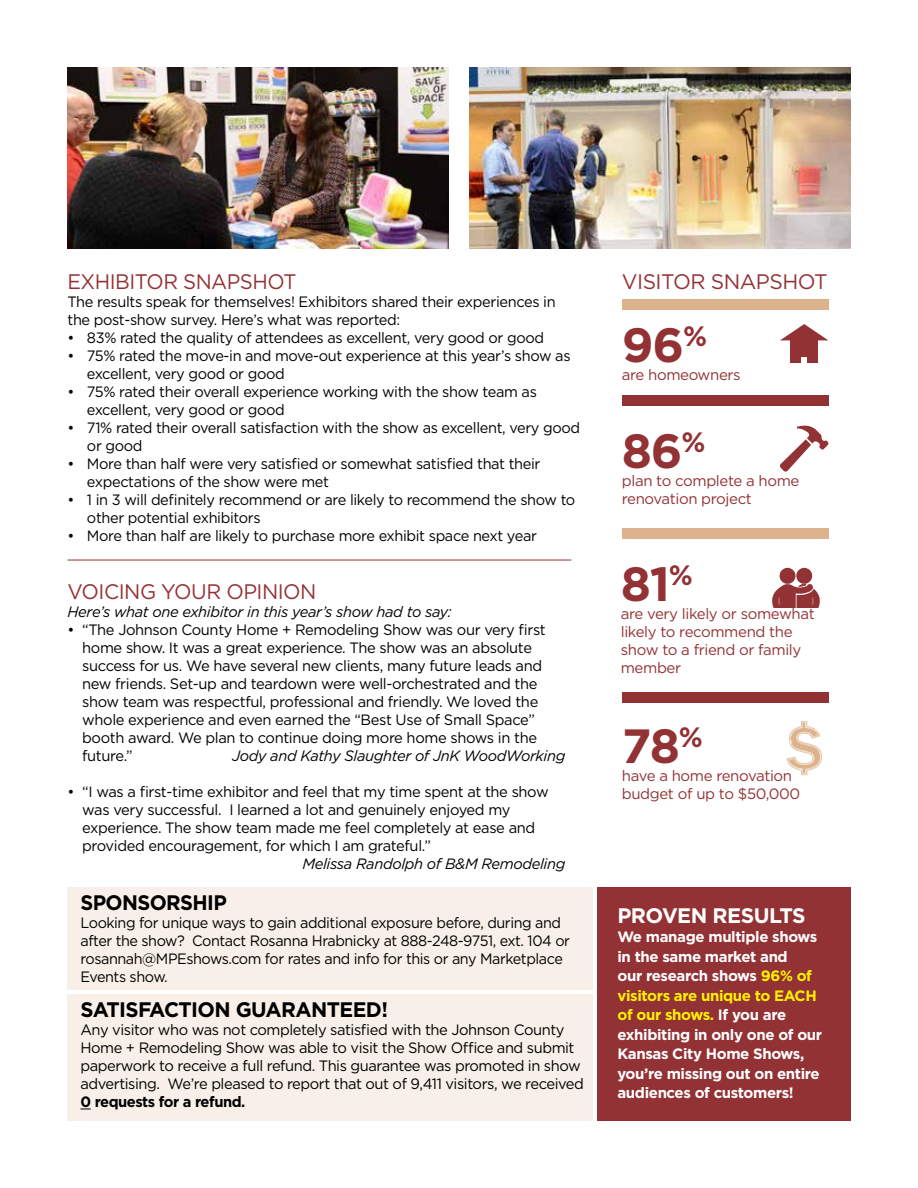
<style>
.page{position:relative;width:918px;height:1188px;background:#fff}
.page>*{position:absolute;margin:0;border:0;box-sizing:border-box;transform-origin:0 0}
.t1{font:700 48px "Gotham";letter-spacing:-.025em;color:#933235}
.t2{font:21px "Gotham";letter-spacing:-.025em;color:#933235}
.t3{font:700 21px "Gotham";letter-spacing:-.03em;color:#000}
.t4{font:700 21px "Gotham";letter-spacing:-.025em;color:#fff}
.t5{font:700 21px "Gotham";letter-spacing:-.03em;color:#000;scale:.96 1}
.t6{font:15px/18px "Gotham";letter-spacing:-.025em;color:#000}
.t7{font:700 15px/19.5px "Gotham";letter-spacing:-.025em;color:#fff}
.t8{font:15px/18px "Gotham";letter-spacing:-.025em;color:#000;scale:.96 1}
.t9{font:15px/18px "Gotham";letter-spacing:-.025em;color:#933235}
.t10{font:italic 15px "Gotham";letter-spacing:-.025em;color:#000}
.t11{font:700 15px "Gotham";letter-spacing:-.03em;color:#000}
.s1{color:#fff200}
</style>
<div class="page">
<div style="left:597px;top:887px;width:253px;height:233px;background:#933235"></div>
<img style="left:68px;top:68px;width:381px;height:180px">
<img style="left:469px;top:68px;width:381px;height:180px">
<div style="left:68px;top:887px;width:525px;height:103px;background:#f8f0e8"></div>
<div style="left:68px;top:994px;width:525px;height:126px;background:#f8f0e8"></div>
<div style="left:622px;top:692px;width:206px;height:11px;background:#933235"></div>
<div style="left:622px;top:528px;width:206px;height:11px;background:#dcb38d"></div>
<svg style="left:780px;top:426px;width:48px;height:46px"></svg>
<div style="left:790px;top:339px;width:28px;height:24px;background:#933235"></div>
<svg style="left:780px;top:324px;width:48px;height:16px"></svg>
<div style="left:801px;top:357px;width:6px;height:8px;background:#fff"></div>
<svg style="left:772px;top:568px;width:48px;height:39px"></svg>
<svg style="left:786px;top:721px;width:36px;height:54px"></svg>
<div style="left:622px;top:395px;width:206px;height:11px;background:#933235"></div>
<div style="left:622px;top:299px;width:206px;height:11px;background:#dcb38d"></div>
<hr style="left:68px;top:560px;width:503px;height:1px;background:#933235">
<h2 class="t2" style="left:68px;top:268px;width:230px">EXHIBITOR SNAPSHOT</h2>
<p class="t6" style="left:68px;top:292px;width:490px">The results speak for themselves! Exhibitors shared their experiences in the post-show survey. Here’s what was reported:</p>
<p class="t6" style="left:68px;top:328px;width:478px">• 83% rated the quality of attendees as excellent, very good or good</p>
<p class="t6" style="left:87px;top:346px;width:485px;text-indent:-19px">• 75% rated the move-in and move-out experience at this year’s show as excellent, very good or good</p>
<p class="t6" style="left:87px;top:382px;width:451px;text-indent:-19px">• 75% rated their overall experience working with the show team as excellent, very good or good</p>
<p class="t6" style="left:87px;top:418px;width:495px;text-indent:-19px">• 71% rated their overall satisfaction with the show as excellent, very good or good</p>
<p class="t6" style="left:87px;top:454px;width:455px;text-indent:-19px">• More than half were very satisfied or somewhat satisfied that their expectations of the show were met</p>
<p class="t6" style="left:87px;top:490px;width:490px;text-indent:-19px">• 1 in 3 will definitely recommend or are likely to recommend the show to other potential exhibitors</p>
<p class="t6" style="left:68px;top:526px;width:471px">• More than half are likely to purchase more exhibit space next year</p>
<h2 class="t2" style="left:68px;top:578px;width:251px">VOICING YOUR OPINION</h2>
<p class="t10" style="left:68px;top:602px;width:386px">Here’s what one exhibitor in this year’s show had to say:</p>
<p class="t6" style="left:82px;top:620px;width:465px;text-indent:-15px">• “The Johnson County Home + Remodeling Show was our very first home show. It was a great experience. The show was an absolute success for us. We have several new clients, many future leads and new friends. Set-up and teardown were well-orchestrated and the show team was respectful, professional and friendly. We loved the whole experience and even earned the “Best Use of Small Space” booth award. We plan to continue doing more home shows in the future.”</p>
<p class="t10" style="left:232px;top:746px;width:335px">Jody and Kathy Slaughter of JnK WoodWorking</p>
<p class="t6" style="left:82px;top:782px;width:468px;text-indent:-15px">• “I was a first-time exhibitor and feel that my time spent at the show was very successful. I learned a lot and genuinely enjoyed my experience. The show team made me feel completely at ease and provided encouragement, for which I am grateful.”</p>
<p class="t10" style="left:302px;top:854px;width:265px">Melissa Randolph of B&amp;M Remodeling</p>
<h2 class="t5" style="left:80px;top:889px;width:154px">SPONSORSHIP</h2>
<p class="t8" style="left:80px;top:914px;width:511px">Looking for unique ways to gain additional exposure before, during and after the show? Contact Rosanna Hrabnicky at 888-248-9751, ext. 104 or rosannah@MPEshows.com for rates and info for this or any Marketplace Events show.</p>
<h2 class="t3" style="left:80px;top:996px;width:309px">SATISFACTION GUARANTEED!</h2>
<p class="t6" style="left:80px;top:1021px;width:505px">Any visitor who was not completely satisfied with the Johnson County Home + Remodeling Show was able to visit the Show Office and submit paperwork to receive a full refund. This guarantee was promoted in show advertising. We’re pleased to report that out of 9,411 visitors, we received</p>
<p class="t11" style="left:80px;top:1092px;width:167px">0 requests for a refund.</p>
<h2 class="t2" style="left:622px;top:268px;width:207px">VISITOR SNAPSHOT</h2>
<h1 class="t1" style="left:622px;top:314px;width:87px">96<sup>%</sup></h1>
<p class="t9" style="left:622px;top:366px;width:120px">are homeowners</p>
<h1 class="t1" style="left:622px;top:420px;width:85px">86<sup>%</sup></h1>
<p class="t9" style="left:622px;top:472px;width:179px">plan to complete a home renovation project</p>
<h1 class="t1" style="left:621px;top:552px;width:74px">81<sup>%</sup></h1>
<p class="t9" style="left:621px;top:605px;width:195px">are very likely or somewhat likely to recommend the show to a friend or family member</p>
<h1 class="t1" style="left:622px;top:715px;width:83px">78<sup>%</sup></h1>
<p class="t9" style="left:622px;top:767px;width:180px">have a home renovation budget of up to $50,000</p>
<h2 class="t4" style="left:617px;top:901px;width:190px">PROVEN RESULTS</h2>
<p class="t7" style="left:617px;top:927px;width:206px">We manage multiple shows in the same market and<br>our research shows <span class="s1">96% of visitors are unique to EACH of our shows.</span> If you are exhibiting in only one of our<br>Kansas City Home Shows, you’re missing out on entire audiences of customers!</p>
</div>
